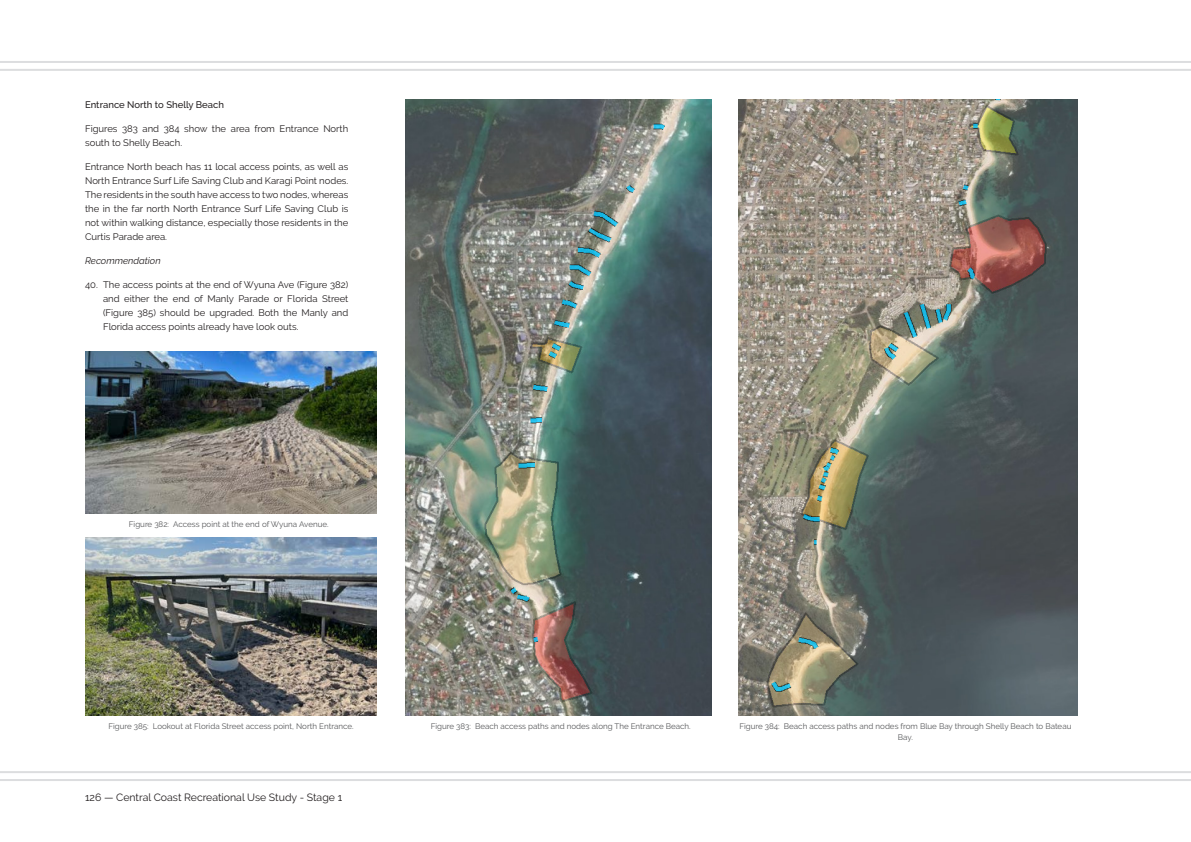
<style>
.page{position:relative;width:1191px;height:842px;background:#fff}
.page>*{position:absolute;margin:0;border:0;box-sizing:border-box;transform-origin:0 0}
.t1{font:10.5px "Raleway";color:#231f20}
.Base_paragraph{font:9.5px/14px "Raleway";color:#231f20;text-align:justify}
.Base_paragraph-2{font:500 9.5px "Raleway";color:#231f20}
.Base_paragraph-3{font:italic 9.5px "Raleway";color:#231f20}
.t2{font:8px/11px "Raleway";color:#57585a;text-align:center}
</style>
<div class="page">
<hr style="left:0;top:69px;width:1191px;height:2px;background:#dcdddf">
<hr style="left:0;top:779px;width:1191px;height:2px;background:#dcdddf">
<hr style="left:0;top:61px;width:1191px;height:2px;background:#dcdddf">
<hr style="left:0;top:771px;width:1191px;height:2px;background:#dcdddf">
<img style="left:85px;top:351px;width:292px;height:163px">
<img style="left:738px;top:99px;width:339px;height:617px">
<img style="left:405px;top:99px;width:306px;height:617px">
<img style="left:85px;top:537px;width:292px;height:179px">
<p class="Base_paragraph-2" style="left:85px;top:99px;width:140px">Entrance North to Shelly Beach</p>
<p class="Base_paragraph" style="left:85px;top:122px;width:265px">Figures 383 and 384 show the area from Entrance North south to Shelly Beach.</p>
<p class="Base_paragraph" style="left:85px;top:160px;width:265px">Entrance North beach has 11 local access points, as well as North Entrance Surf Life Saving Club and Karagi Point nodes.<br>The residents in the south have access to two nodes, whereas the in the far north North Entrance Surf Life Saving Club is not within walking distance, especially those residents in the Curtis Parade area.</p>
<p class="Base_paragraph-3" style="left:85px;top:255px;width:77px">Recommendation</p>
<p class="Base_paragraph" style="left:103px;top:277px;width:247px;text-indent:-18px">40. The access points at the end of Wyuna Ave (Figure 382) and either the end of Manly Parade or Florida Street (Figure 385) should be upgraded. Both the Manly and Florida access points already have look outs.</p>
<p class="t2" style="left:129px;top:518px;width:201px">Figure 382: Access point at the end of Wyuna Avenue.</p>
<p class="t2" style="left:108px;top:721px;width:247px">Figure 385: Lookout at Florida Street access point, North Entrance.</p>
<p class="t1" style="left:85px;top:791px;width:258px">126 — Central Coast Recreational Use Study - Stage 1</p>
<p class="t2" style="left:431px;top:721px;width:261px">Figure 383: Beach access paths and nodes along The Entrance Beach.</p>
<p class="t2" style="left:739px;top:720px;width:333px">Figure 384: Beach access paths and nodes from Blue Bay through Shelly Beach to Bateau<br>Bay.</p>
</div>
